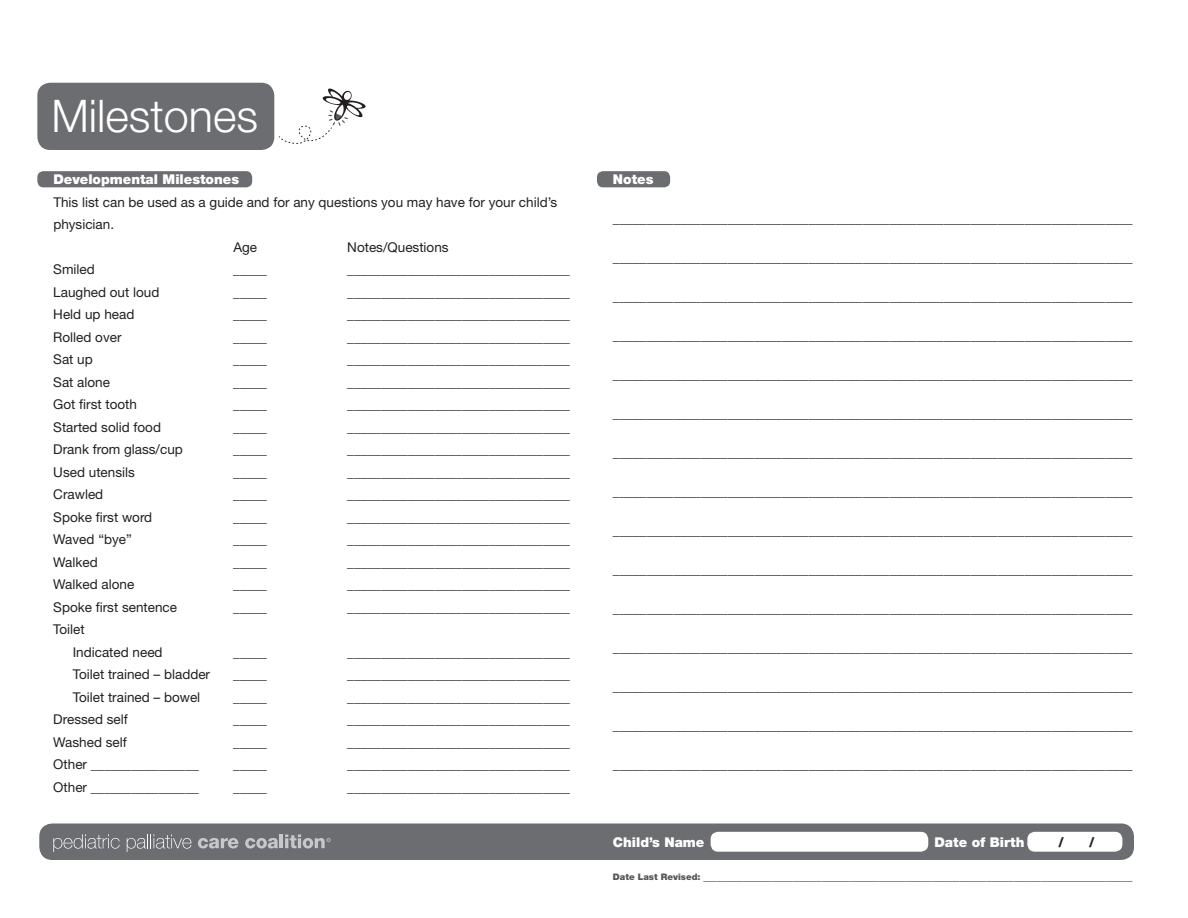
<style>
.page{position:relative;width:1188px;height:918px;background:#fff}
.page>*{position:absolute;margin:0;border:0;box-sizing:border-box;transform-origin:0 0}
.t1{font:300 45px "Helvetica Neue";color:#fff}
.t2{font:13.5px/22.5px "Helvetica Neue";color:#231f20}
.t3{font:13.5px "Helvetica Neue";color:#57585a}
.t4{font:900 13.5px "Helvetica Neue";color:#fff}
.t5{font:900 13.5px "Helvetica Neue";color:#231f20;scale:.93 1}
.s1{font-weight:900;font-size:9px}
</style>
<div class="page">
<div style="left:597px;top:171px;width:73px;height:16px;background:#6c6d70;border-radius:6px"></div>
<div style="left:37px;top:171px;width:215px;height:16px;background:#6c6d70;border-radius:6px"></div>
<svg style="left:274px;top:88px;width:92px;height:56px"></svg>
<div style="left:37px;top:83px;width:237px;height:67px;background:#6c6d70;border-radius:13px"></div>
<div style="left:39px;top:824px;width:1095px;height:36px;background:#6c6d70;border-radius:13px"></div>
<div style="left:711px;top:832px;width:217px;height:20px;background:#fff;border-radius:8px"></div>
<div style="left:1027px;top:832px;width:95px;height:20px;background:#fff;border-radius:8px"></div>
<svg style="left:53px;top:834px;width:67px;height:18px"></svg>
<svg style="left:127px;top:834px;width:65px;height:18px"></svg>
<svg style="left:198px;top:838px;width:41px;height:10px"></svg>
<svg style="left:245px;top:835px;width:86px;height:13px"></svg>
<h1 class="t1" style="left:51px;top:88px;width:208px">Milestones</h1>
<p class="t4" style="left:53px;top:171px;width:187px">Developmental Milestones</p>
<p class="t2" style="left:53px;top:190px;width:505px">This list can be used as a guide and for any questions you may have for your child’s</p>
<p class="t2" style="left:53px;top:213px;width:62px">physician.</p>
<p class="t2" style="left:233px;top:235px;width:25px">Age</p>
<p class="t2" style="left:347px;top:235px;width:103px">Notes/Questions</p>
<p class="t2" style="left:53px;top:258px;width:43px">Smiled</p>
<p class="t2" style="left:233px;top:258px;width:35px">_____</p>
<p class="t2" style="left:347px;top:258px;width:224px">_________________________________</p>
<p class="t2" style="left:53px;top:280px;width:108px">Laughed out loud</p>
<p class="t2" style="left:233px;top:280px;width:35px">_____</p>
<p class="t2" style="left:347px;top:280px;width:224px">_________________________________</p>
<p class="t2" style="left:53px;top:303px;width:83px">Held up head</p>
<p class="t2" style="left:233px;top:303px;width:35px">_____</p>
<p class="t2" style="left:347px;top:303px;width:224px">_________________________________</p>
<p class="t2" style="left:53px;top:325px;width:70px">Rolled over</p>
<p class="t2" style="left:233px;top:325px;width:35px">_____</p>
<p class="t2" style="left:347px;top:325px;width:224px">_________________________________</p>
<p class="t2" style="left:53px;top:348px;width:41px">Sat up</p>
<p class="t2" style="left:233px;top:348px;width:35px">_____</p>
<p class="t2" style="left:347px;top:348px;width:224px">_________________________________</p>
<p class="t2" style="left:53px;top:370px;width:58px">Sat alone</p>
<p class="t2" style="left:233px;top:370px;width:35px">_____</p>
<p class="t2" style="left:347px;top:370px;width:224px">_________________________________</p>
<p class="t2" style="left:53px;top:393px;width:85px">Got first tooth</p>
<p class="t2" style="left:233px;top:393px;width:35px">_____</p>
<p class="t2" style="left:347px;top:393px;width:224px">_________________________________</p>
<p class="t2" style="left:53px;top:415px;width:109px">Started solid food</p>
<p class="t2" style="left:233px;top:415px;width:35px">_____</p>
<p class="t2" style="left:347px;top:415px;width:224px">_________________________________</p>
<p class="t2" style="left:53px;top:438px;width:131px">Drank from glass/cup</p>
<p class="t2" style="left:233px;top:438px;width:35px">_____</p>
<p class="t2" style="left:347px;top:438px;width:224px">_________________________________</p>
<p class="t2" style="left:53px;top:460px;width:83px">Used utensils</p>
<p class="t2" style="left:233px;top:460px;width:35px">_____</p>
<p class="t2" style="left:347px;top:460px;width:224px">_________________________________</p>
<p class="t2" style="left:53px;top:483px;width:51px">Crawled</p>
<p class="t2" style="left:233px;top:483px;width:35px">_____</p>
<p class="t2" style="left:347px;top:483px;width:224px">_________________________________</p>
<p class="t2" style="left:53px;top:505px;width:100px">Spoke first word</p>
<p class="t2" style="left:233px;top:505px;width:35px">_____</p>
<p class="t2" style="left:347px;top:505px;width:224px">_________________________________</p>
<p class="t2" style="left:53px;top:528px;width:80px">Waved “bye”</p>
<p class="t2" style="left:233px;top:528px;width:35px">_____</p>
<p class="t2" style="left:347px;top:528px;width:224px">_________________________________</p>
<p class="t2" style="left:53px;top:550px;width:46px">Walked</p>
<p class="t2" style="left:233px;top:550px;width:35px">_____</p>
<p class="t2" style="left:347px;top:550px;width:224px">_________________________________</p>
<p class="t2" style="left:53px;top:573px;width:83px">Walked alone</p>
<p class="t2" style="left:233px;top:573px;width:35px">_____</p>
<p class="t2" style="left:347px;top:573px;width:224px">_________________________________</p>
<p class="t2" style="left:53px;top:595px;width:125px">Spoke first sentence</p>
<p class="t2" style="left:233px;top:595px;width:35px">_____</p>
<p class="t2" style="left:347px;top:595px;width:224px">_________________________________</p>
<p class="t2" style="left:73px;top:618px;width:91px;text-indent:-19px">Toilet<br>Indicated need</p>
<p class="t2" style="left:233px;top:640px;width:35px">_____</p>
<p class="t2" style="left:347px;top:640px;width:224px">_________________________________</p>
<p class="t2" style="left:73px;top:663px;width:139px">Toilet trained – bladder</p>
<p class="t2" style="left:233px;top:663px;width:35px">_____</p>
<p class="t2" style="left:347px;top:663px;width:224px">_________________________________</p>
<p class="t2" style="left:73px;top:686px;width:129px">Toilet trained – bowel</p>
<p class="t2" style="left:233px;top:686px;width:35px">_____</p>
<p class="t2" style="left:347px;top:686px;width:224px">_________________________________</p>
<p class="t2" style="left:53px;top:708px;width:76px">Dressed self</p>
<p class="t2" style="left:233px;top:708px;width:35px">_____</p>
<p class="t2" style="left:347px;top:708px;width:224px">_________________________________</p>
<p class="t2" style="left:53px;top:731px;width:75px">Washed self</p>
<p class="t2" style="left:233px;top:731px;width:35px">_____</p>
<p class="t2" style="left:347px;top:731px;width:224px">_________________________________</p>
<p class="t2" style="left:53px;top:753px;width:147px">Other ________________</p>
<p class="t2" style="left:233px;top:753px;width:35px">_____</p>
<p class="t2" style="left:347px;top:753px;width:224px">_________________________________</p>
<p class="t2" style="left:53px;top:776px;width:147px">Other ________________</p>
<p class="t2" style="left:233px;top:776px;width:35px">_____</p>
<p class="t2" style="left:347px;top:776px;width:224px">_________________________________</p>
<p class="t4" style="left:613px;top:171px;width:42px">Notes</p>
<p class="t2" style="left:613px;top:207px;width:521px">_____________________________________________________________________________</p>
<p class="t2" style="left:613px;top:246px;width:521px">_____________________________________________________________________________</p>
<p class="t2" style="left:613px;top:285px;width:521px">_____________________________________________________________________________</p>
<p class="t2" style="left:613px;top:324px;width:521px">_____________________________________________________________________________</p>
<p class="t2" style="left:613px;top:363px;width:521px">_____________________________________________________________________________</p>
<p class="t2" style="left:613px;top:402px;width:521px">_____________________________________________________________________________</p>
<p class="t2" style="left:613px;top:441px;width:521px">_____________________________________________________________________________</p>
<p class="t2" style="left:613px;top:480px;width:521px">_____________________________________________________________________________</p>
<p class="t2" style="left:613px;top:519px;width:521px">_____________________________________________________________________________</p>
<p class="t2" style="left:613px;top:558px;width:521px">_____________________________________________________________________________</p>
<p class="t2" style="left:613px;top:597px;width:521px">_____________________________________________________________________________</p>
<p class="t2" style="left:613px;top:636px;width:521px">_____________________________________________________________________________</p>
<p class="t2" style="left:613px;top:675px;width:521px">_____________________________________________________________________________</p>
<p class="t2" style="left:613px;top:714px;width:521px">_____________________________________________________________________________</p>
<p class="t2" style="left:613px;top:753px;width:521px">_____________________________________________________________________________</p>
<p class="t4" style="left:613px;top:834px;width:93px">Child’s Name</p>
<p class="t4" style="left:934px;top:834px;width:92px">Date of Birth</p>
<p class="t5" style="left:1059px;top:834px;width:7px">/</p>
<p class="t5" style="left:1089px;top:834px;width:7px">/</p>
<p class="t3" style="left:613px;top:867px;width:521px"><span class="s1">Date Last Revised:</span> ______________________________________________________________</p>
</div>
